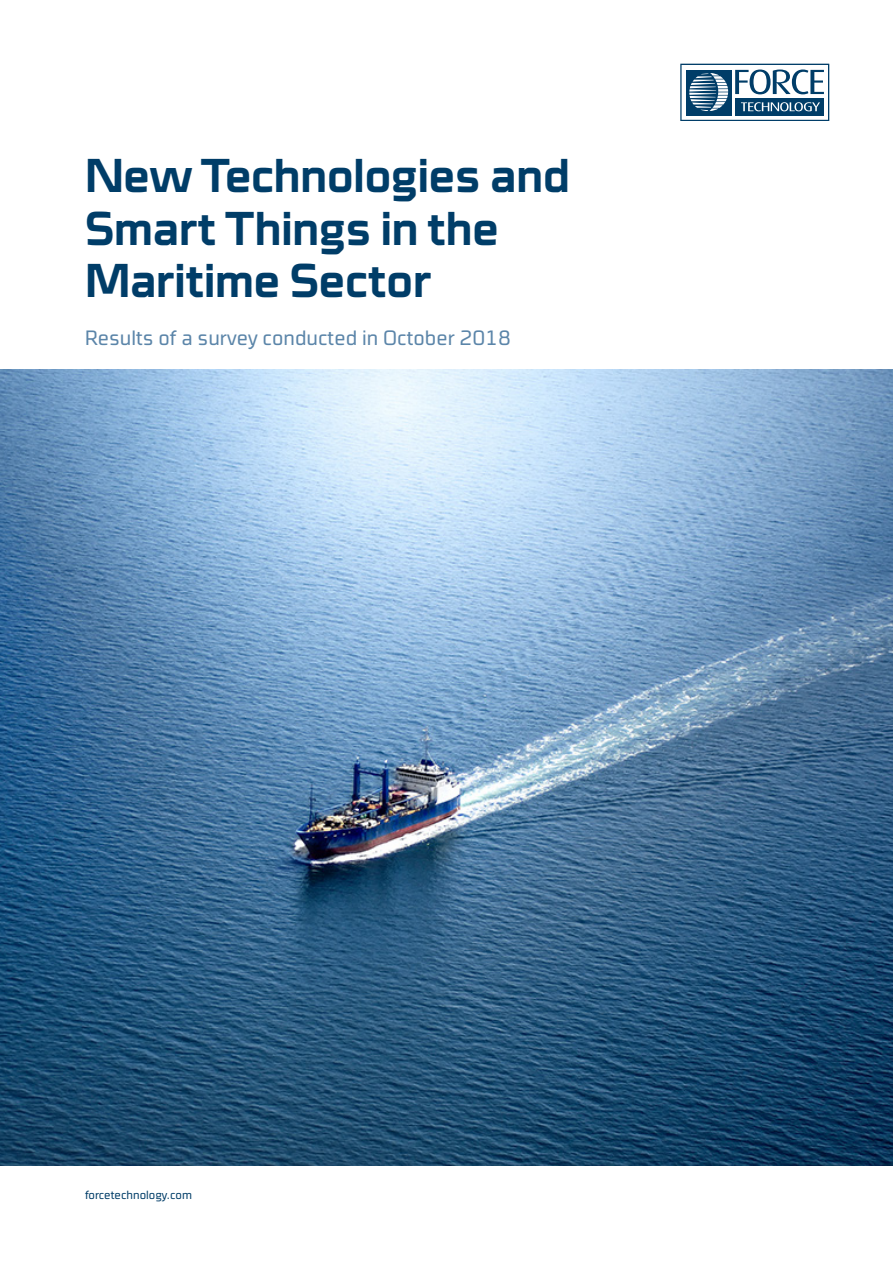
<style>
.page{position:relative;width:893px;height:1263px;background:#fff}
.page>*{position:absolute;margin:0;border:0;box-sizing:border-box;transform-origin:0 0}
.Overskrift_-_UK{font:700 48px/52.5px "Cube OT";letter-spacing:-.015em;color:#003d68}
.Underrubrik_-_UK{font:300 condensed 21px "Cube OT";color:#5b85a9}
.t1{font:300 condensed 12px "Cube OT";color:#003d68}
</style>
<div class="page">
<svg style="left:680px;top:64px;width:149px;height:57px"></svg>
<img style="left:0;top:370px;width:893px;height:795px">
<p class="Overskrift_-_UK" style="left:85px;top:149px;width:487px">New Technologies and<br>Smart Things in the<br>Maritime Sector</p>
<p class="Underrubrik_-_UK" style="left:85px;top:327px;width:427px">Results of a survey conducted in October 2018</p>
<p class="t1" style="left:85px;top:1188px;width:108px">forcetechnology.com</p>
</div>
